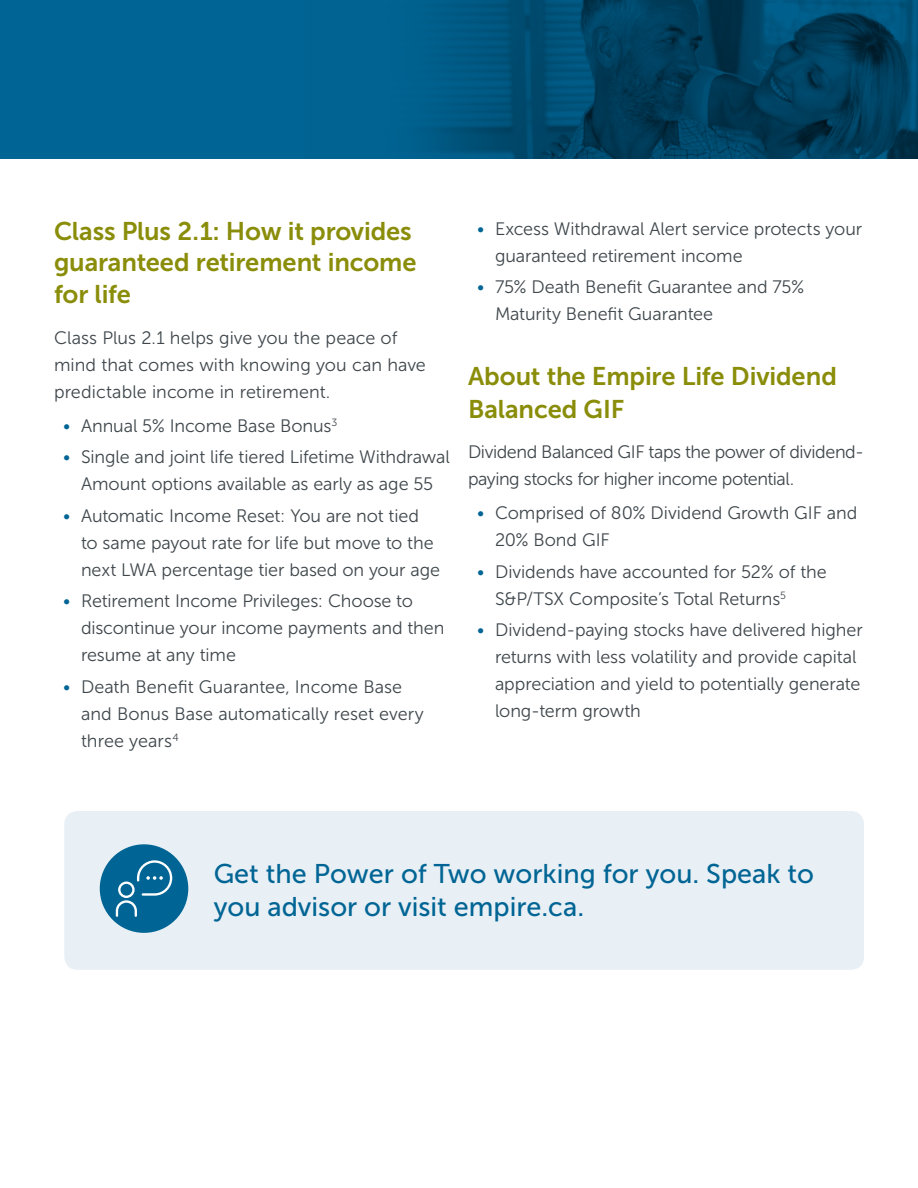
<style>
.page{position:relative;width:918px;height:1188px;background:#fff}
.page>*{position:absolute;margin:0;border:0;box-sizing:border-box;transform-origin:0 0}
.EL_Heading_4_-_18_pt{font:27px/32.4px "Museo Sans 500";color:#006594}
.EL_Heading_4_-_18_pt-2{font:25.5px/31.5px "Museo Sans 700";letter-spacing:-.005em;color:#8a8d09}
.Body_Copy_11_14{font:18px/27px "Museo Sans 300";letter-spacing:-.005em;color:#3f474c}
.Body_Copy_11_14-2{font:18px/27px "Museo Sans 300";letter-spacing:-.025em;color:#3f474c}
.s1{color:#006594}
</style>
<div class="page">
<div style="left:64px;top:811px;width:800px;height:159px;background:#e8eff5;border-radius:13px"></div>
<svg style="left:0;top:0;width:918px;height:159px;background:#00537b"></svg>
<div style="left:100px;top:844px;width:88px;height:89px;background:#006594;border-radius:50%"></div>
<svg style="left:116px;top:860px;width:56px;height:57px"></svg>
<h4 class="EL_Heading_4_-_18_pt-2" style="left:54px;top:216px;width:364px">Class Plus 2.1: How it provides guaranteed retirement income for life</h4>
<p class="Body_Copy_11_14" style="left:54px;top:324px;width:373px">Class Plus 2.1 helps give you the peace of mind that comes with knowing you can have predictable income in retirement.</p>
<p class="Body_Copy_11_14" style="left:63px;top:412px;width:276px"><span class="s1">•</span> Annual 5% Income Base Bonus<sup>3</sup></p>
<p class="Body_Copy_11_14" style="left:63px;top:444px;width:389px;text-align:center"><span class="s1">•</span> Single and joint life tiered Lifetime Withdrawal<br>Amount options available as early as age 55</p>
<p class="Body_Copy_11_14" style="left:81px;top:502px;width:361px;text-indent:-18px"><span class="s1">•</span> Automatic Income Reset: You are not tied to same payout rate for life but move to the next LWA percentage tier based on your age</p>
<p class="Body_Copy_11_14" style="left:81px;top:588px;width:365px;text-indent:-18px"><span class="s1">•</span> Retirement Income Privileges: Choose to discontinue your income payments and then resume at any time</p>
<p class="Body_Copy_11_14" style="left:81px;top:673px;width:344px;text-indent:-18px"><span class="s1">•</span> Death Benefit Guarantee, Income Base and Bonus Base automatically reset every three years<sup>4</sup></p>
<p class="Body_Copy_11_14" style="left:495px;top:215px;width:369px;text-indent:-18px"><span class="s1">•</span> Excess Withdrawal Alert service protects your guaranteed retirement income</p>
<p class="Body_Copy_11_14" style="left:495px;top:274px;width:311px;text-indent:-18px"><span class="s1">•</span> 75% Death Benefit Guarantee and 75%<br>Maturity Benefit Guarantee</p>
<h4 class="EL_Heading_4_-_18_pt-2" style="left:468px;top:360px;width:370px;line-height:32.4px">About the Empire Life Dividend<br>Balanced GIF</h4>
<p class="Body_Copy_11_14-2" style="left:468px;top:439px;width:398px">Dividend Balanced GIF taps the power of dividend&shy;paying stocks for higher income potential.</p>
<p class="Body_Copy_11_14" style="left:495px;top:499px;width:364px;text-indent:-18px"><span class="s1">•</span> Comprised of 80% Dividend Growth GIF and<br>20% Bond GIF</p>
<p class="Body_Copy_11_14" style="left:495px;top:558px;width:333px;text-indent:-18px"><span class="s1">•</span> Dividends have accounted for 52% of the<br>S&amp;P/TSX Composite’s Total Returns<sup>5</sup></p>
<p class="Body_Copy_11_14" style="left:495px;top:616px;width:369px;text-indent:-18px"><span class="s1">•</span> Dividend-paying stocks have delivered higher returns with less volatility and provide capital appreciation and yield to potentially generate long-term growth</p>
<h4 class="EL_Heading_4_-_18_pt" style="left:214px;top:858px;width:602px">Get the Power of Two working for you. Speak to you advisor or visit empire.ca.</h4>
</div>
